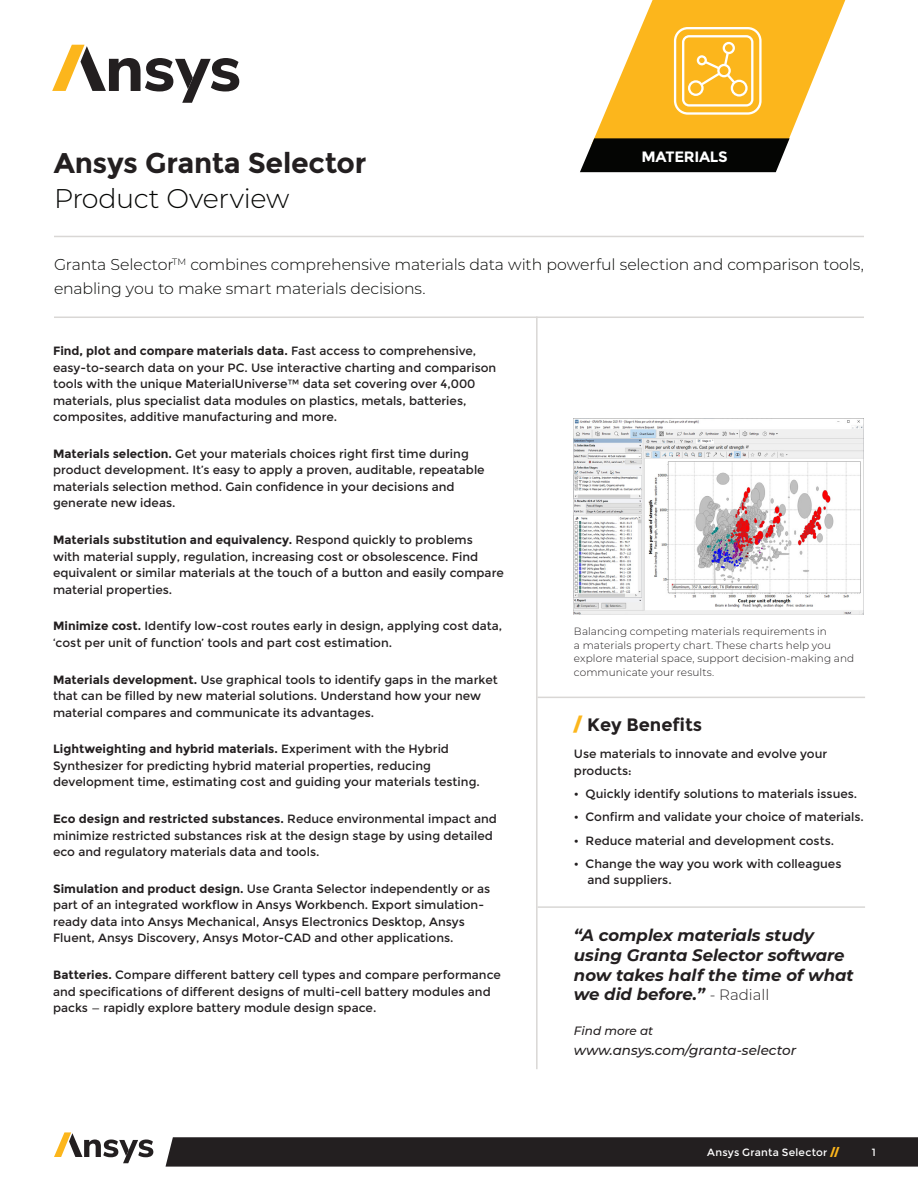
<style>
.page{position:relative;width:918px;height:1188px;background:#fff}
.page>*{position:absolute;margin:0;border:0;box-sizing:border-box;transform-origin:0 0}
.t1{font:700 28.5px "Montserrat";letter-spacing:-.01em;color:#231f20}
.t2{font:300 27px "Montserrat";letter-spacing:-.02em;color:#040503}
.t3{font:700 18px "Montserrat";color:#231f20}
.t4{font:italic 700 16.5px/19.8px "Montserrat";color:#231f20}
.t5{font:300 15.75px/24px "Montserrat";letter-spacing:-.01em;color:#040503}
.t6{font:700 15px "Montserrat";letter-spacing:-.02em;color:#fff}
.t7{font:italic 500 13.5px "Montserrat";color:#231f20}
.t8{font:12px/16.5px "Montserrat";color:#231f20}
.t9{font:italic 500 12px "Montserrat";color:#231f20}
.t10{font:300 10.5px/13.5px "Montserrat";letter-spacing:.005em;color:#231f20}
.t11{font:10.5px "Montserrat";letter-spacing:.025em;color:#fff}
.s1{font-weight:700}
.s2{font-weight:900;color:#fcb61c}
.s3{font-weight:300;font-style:normal;font-size:15px}
</style>
<div class="page">
<svg style="left:166px;top:1137px;width:752px;height:30px;background:#282425"></svg>
<svg style="left:54px;top:1132px;width:99px;height:31px"></svg>
<svg style="left:580px;top:0;width:265px;height:172px"></svg>
<hr style="left:54px;top:236px;width:810px;height:1px;background:#d9d7d5">
<hr style="left:54px;top:317px;width:810px;height:1px;background:#d9d7d5">
<hr style="left:538px;top:697px;width:327px;height:1px;background:#d9d7d5">
<hr style="left:538px;top:906px;width:327px;height:2px;background:#d9d7d5">
<hr style="left:536px;top:317px;width:2px;height:752px;background:#d9d7d5">
<svg style="left:52px;top:45px;width:187px;height:58px"></svg>
<img style="left:574px;top:419px;width:290px;height:195px">
<p class="t1" style="left:54px;top:146px;width:314px">Ansys Granta Selector</p>
<p class="t6" style="left:641px;top:147px;width:88px">MATERIALS</p>
<p class="t2" style="left:54px;top:180px;width:237px">Product Overview</p>
<p class="t5" style="left:54px;top:252px;width:811px">Granta Selector<sup>TM</sup> combines comprehensive materials data with powerful selection and comparison tools, enabling you to make smart materials decisions.</p>
<p class="t8" style="left:53px;top:343px;width:445px"><span class="s1">Find, plot and compare materials data.</span> Fast access to comprehensive, easy-to-search data on your PC. Use interactive charting and comparison tools with the unique MaterialUniverse™ data set covering over 4,000 materials, plus specialist data modules on plastics, metals, batteries, composites, additive manufacturing and more.</p>
<p class="t8" style="left:53px;top:445px;width:433px"><span class="s1">Materials selection.</span> Get your materials choices right first time during product development. It’s easy to apply a proven, auditable, repeatable materials selection method. Gain confidence in your decisions and generate new ideas.</p>
<p class="t8" style="left:53px;top:532px;width:452px"><span class="s1">Materials substitution and equivalency.</span> Respond quickly to problems<br>with material supply, regulation, increasing cost or obsolescence. Find equivalent or similar materials at the touch of a button and easily compare material properties.</p>
<p class="t8" style="left:53px;top:618px;width:451px"><span class="s1">Minimize cost.</span> Identify low-cost routes early in design, applying cost data, ‘cost per unit of function’ tools and part cost estimation.</p>
<p class="t8" style="left:53px;top:671px;width:446px"><span class="s1">Materials development.</span> Use graphical tools to identify gaps in the market that can be filled by new material solutions. Understand how your new material compares and communicate its advantages.</p>
<p class="t8" style="left:53px;top:741px;width:428px"><span class="s1">Lightweighting and hybrid materials.</span> Experiment with the Hybrid<br>Synthesizer for predicting hybrid material properties, reducing development time, estimating cost and guiding your materials testing.</p>
<p class="t8" style="left:53px;top:811px;width:445px"><span class="s1">Eco design and restricted substances.</span> Reduce environmental impact and minimize restricted substances risk at the design stage by using detailed eco and regulatory materials data and tools.</p>
<p class="t8" style="left:53px;top:880px;width:439px"><span class="s1">Simulation and product design.</span> Use Granta Selector independently or as part of an integrated workflow in Ansys Workbench. Export simulation&shy;ready data into Ansys Mechanical, Ansys Electronics Desktop, Ansys Fluent, Ansys Discovery, Ansys Motor-CAD and other applications.</p>
<p class="t8" style="left:53px;top:967px;width:449px"><span class="s1">Batteries.</span> Compare different battery cell types and compare performance and specifications of different designs of multi-cell battery modules and packs — rapidly explore battery module design space.</p>
<p class="t10" style="left:574px;top:625px;width:282px">Balancing competing materials requirements in<br>a materials property chart. These charts help you explore material space, support decision-making and communicate your results.</p>
<p class="t3" style="left:574px;top:714px;width:130px"><span class="s2">/</span> Key Benefits</p>
<p class="t8" style="left:574px;top:746px;width:255px">Use materials to innovate and evolve your products:</p>
<p class="t8" style="left:574px;top:786px;width:285px">• Quickly identify solutions to materials issues.</p>
<p class="t8" style="left:574px;top:809px;width:292px">• Confirm and validate your choice of materials.</p>
<p class="t8" style="left:574px;top:832px;width:262px">• Reduce material and development costs.</p>
<p class="t8" style="left:587px;top:856px;width:256px;text-indent:-14px">• Change the way you work with colleagues and suppliers.</p>
<p class="t4" style="left:574px;top:924px;width:281px">“A complex materials study using Granta Selector software now takes half the time of what we did before.” <span class="s3">- Radiall</span></p>
<p class="t9" style="left:574px;top:1023px;width:81px">Find more at</p>
<p class="t7" style="left:574px;top:1041px;width:224px">www.ansys.com/granta-selector</p>
<p class="t11" style="left:707px;top:1146px;width:134px">Ansys Granta Selector <span class="s2">//</span></p>
<p class="t11" style="left:872px;top:1146px;width:6px">1</p>
</div>
